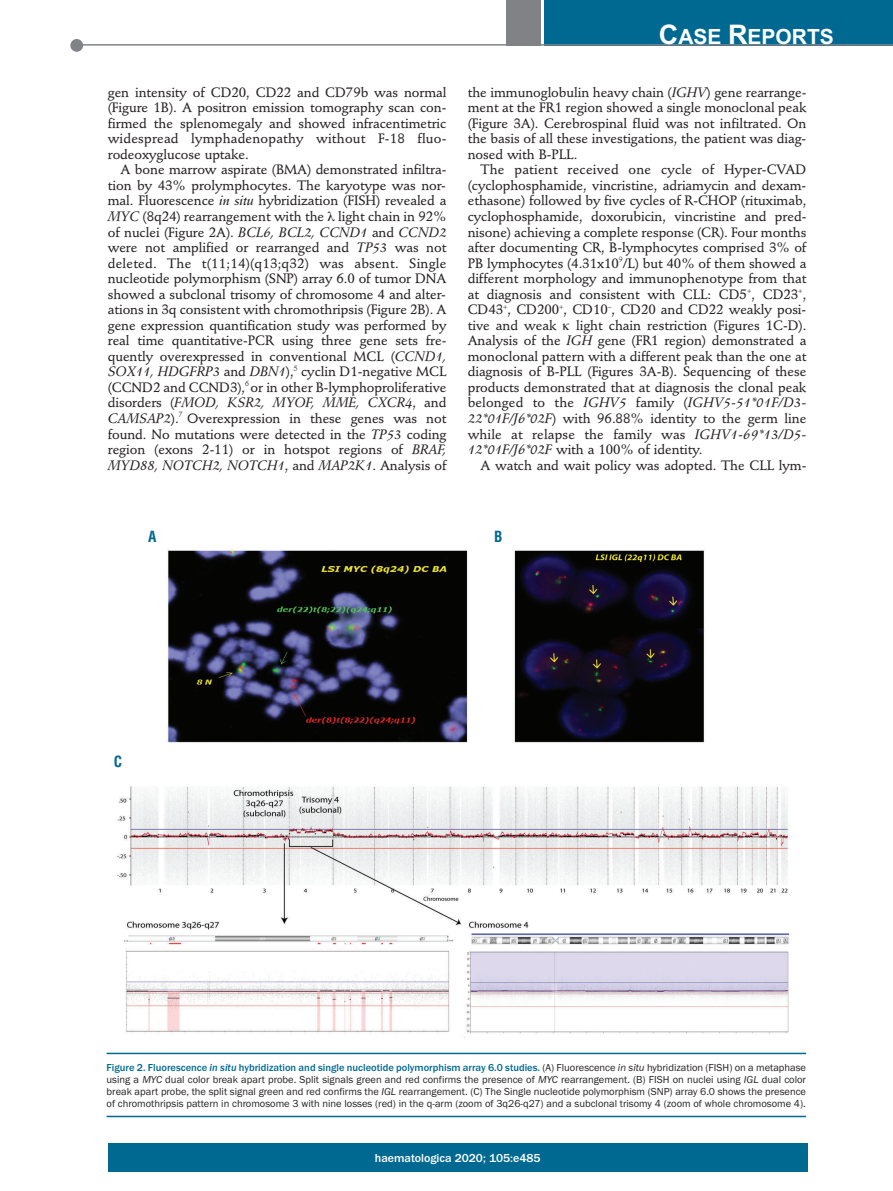
<style>
.page{position:relative;width:893px;height:1191px;background:#fff}
.page>*{position:absolute;margin:0;border:0;box-sizing:border-box;transform-origin:0 0}
.t1{font:700 21px "Arial";color:#fff}
.t2{font:700 condensed 15px "Helvetica";color:#006991}
.t3{font:500 13.5px/15.6px "Stempel Schneidler";letter-spacing:-.005em;color:#231f20;text-align:justify}
.t4{font:italic 13.5px "Stempel Schneidler Med";letter-spacing:-.005em;color:#231f20}
.t5{font:500 12px "Franklin Gothic";color:#fff}
.t6{font:10.5px/12px "Franklin Gothic";color:#231f20;text-align:justify}
.s1{font-family:"Stempel Schneidler Med";font-weight:400;font-style:italic}
.s2{font-family:"Stempel Schneidler";font-weight:500;font-style:normal}
.s3{font-size:27px}
.s4{font-weight:500;color:#006991}
.s5{font-weight:500;font-style:italic;color:#006991}
.s6{font-style:italic}
</style>
<div class="page">
<div style="left:107px;top:1143px;width:701px;height:28px;background:#006991"></div>
<div style="left:544px;top:0;width:349px;height:45px;background:#006991"></div>
<div style="left:506px;top:0;width:34px;height:45px;background:#808285"></div>
<div style="left:70px;top:39px;width:13px;height:13px;background:#808285;border-radius:50%"></div>
<hr style="left:78px;top:44px;width:815px;height:2px;background:#808285">
<img style="left:116px;top:549px;width:675px;height:489px">
<hr style="left:107px;top:1052px;width:699px;height:2px;background:#006991">
<hr style="left:107px;top:1115px;width:699px;height:2px;background:#006991">
<p class="t3" style="left:108px;top:86px;width:340px">gen intensity of CD20, CD22 and CD79b was normal (Figure 1B). A positron emission tomography scan con&shy;firmed the splenomegaly and showed infracentimetric widespread lymphadenopathy without F-18 fluo&shy;rodeoxyglucose uptake.</p>
<p class="t3" style="left:108px;top:163px;width:340px;text-indent:13px">A bone marrow aspirate (BMA) demonstrated infiltra&shy;tion by 43% prolymphocytes. The karyotype was nor&shy;mal. Fluorescence <span class="s1">in situ</span> hybridization (FISH) revealed a <span class="s1">MYC</span> (8q24) rearrangement with the ● light chain in 92% of nuclei (Figure 2A). <span class="s1">BCL6, BCL2, CCND1</span> and <span class="s1">CCND2 </span>were not amplified or rearranged and <span class="s1">TP53</span> was not deleted. The t(11;14)(q13;q32) was absent. Single nucleotide polymorphism (SNP) array 6.0 of tumor DNA showed a subclonal trisomy of chromosome 4 and alter&shy;ations in 3q consistent with chromothripsis (Figure 2B). A gene expression quantification study was performed by real time quantitative-PCR using three gene sets fre&shy;quently overexpressed in conventional MCL (<span class="s1">CCND1, SOX11, HDGFRP3</span> and <span class="s1">DBN1</span>),<sup>5</sup> cyclin D1-negative MCL (CCND2 and CCND3),<sup>6</sup> or in other B-lymphoproliferative</p>
<p class="t4" style="left:108px;top:397px;width:340px"><span class="s2">disorders (</span>FMOD, KSR2, MYOF, MME, CXCR4<span class="s2">, and</span></p>
<p class="t3" style="left:108px;top:412px;width:340px"><span class="s1">CAMSAP2</span>).<sup>7</sup> Overexpression in these genes was not found. No mutations were detected in the <span class="s1">TP53</span> coding region (exons 2-11) or in hotspot regions of <span class="s1">BRAF,</span></p>
<p class="t4" style="left:108px;top:459px;width:340px">MYD88, NOTCH2, NOTCH1<span class="s2">, and</span> MAP2K1<span class="s2">. Analysis of</span></p>
<h1 class="t1" style="left:659px;top:25px;width:176px"><span class="s3">C</span>ASE <span class="s3">R</span>EPORTS</h1>
<p class="t3" style="left:468px;top:86px;width:340px">the immunoglobulin heavy chain (<span class="s1">IGHV</span>) gene rearrange&shy;ment at the FR1 region showed a single monoclonal peak (Figure 3A). Cerebrospinal fluid was not infiltrated. On the basis of all these investigations, the patient was diag&shy;nosed with B-PLL.</p>
<p class="t3" style="left:468px;top:163px;width:340px;text-indent:13px">The patient received one cycle of Hyper-CVAD (cyclophosphamide, vincristine, adriamycin and dexam&shy;ethasone) followed by five cycles of R-CHOP (rituximab, cyclophosphamide, doxorubicin, vincristine and pred&shy;nisone) achieving a complete response (CR). Four months after documenting CR, B-lymphocytes comprised 3% of PB lymphocytes (4.31x10<sup>9</sup>/L) but 40% of them showed a different morphology and immunophenotype from that at diagnosis and consistent with CLL: CD5<sup>+</sup>, CD23<sup>+</sup>, CD43<sup>+</sup>, CD200<sup>+</sup>, CD10<sup>–</sup>, CD20 and CD22 weakly posi&shy;tive and weak</p>
<p class="t3" style="left:468px;top:319px;width:340px;text-indent:108px">light chain restriction (Figures 1C-D).<br>Analysis of the <span class="s1">IGH</span> gene (FR1 region) demonstrated a monoclonal pattern with a different peak than the one at diagnosis of B-PLL (Figures 3A-B). Sequencing of these products demonstrated that at diagnosis the clonal peak</p>
<p class="t4" style="left:468px;top:397px;width:340px"><span class="s2">belonged to the</span> IGHV5 <span class="s2">family (</span>IGHV5-51*01F/D3-</p>
<p class="t3" style="left:468px;top:412px;width:340px"><span class="s1">22*01F/J6*02F</span>) with 96.88% identity to the germ line while at relapse the family was <span class="s1">IGHV1-69*13/D5- 12*01F/J6*02F</span> with a 100% of identity.</p>
<p class="t3" style="left:480px;top:458px;width:327px">A watch and wait policy was adopted. The CLL lym-</p>
<p class="t2" style="left:148px;top:528px;width:10px">A</p>
<p class="t2" style="left:494px;top:528px;width:10px">B</p>
<p class="t2" style="left:114px;top:753px;width:10px">C</p>
<p class="t6" style="left:107px;top:1061px;width:701px"><span class="s4">Figure 2. Fluorescence</span> <span class="s5">in situ</span> <span class="s4">hybridization and single nucleotide polymorphism array 6.0 studies.</span> (A) Fluorescence <span class="s6">in situ</span> hybridization (FISH) on a metaphase using a <span class="s6">MYC</span> dual color break apart probe. Split signals green and red confirms the presence of <span class="s6">MYC</span> rearrangement. (B) FISH on nuclei using <span class="s6">IGL</span> dual color break apart probe, the split signal green and red confirms the <span class="s6">IGL</span> rearrangement. (C) The Single nucleotide polymorphism (SNP) array 6.0 shows the presence of chromothripsis pattern in chromosome 3 with nine losses (red) in the q-arm (zoom of 3q26-q27) and a subclonal trisomy 4 (zoom of whole chromosome 4).</p>
<p class="t5" style="left:375px;top:1150px;width:167px">haematologica 2020; 105:e485</p>
</div>
